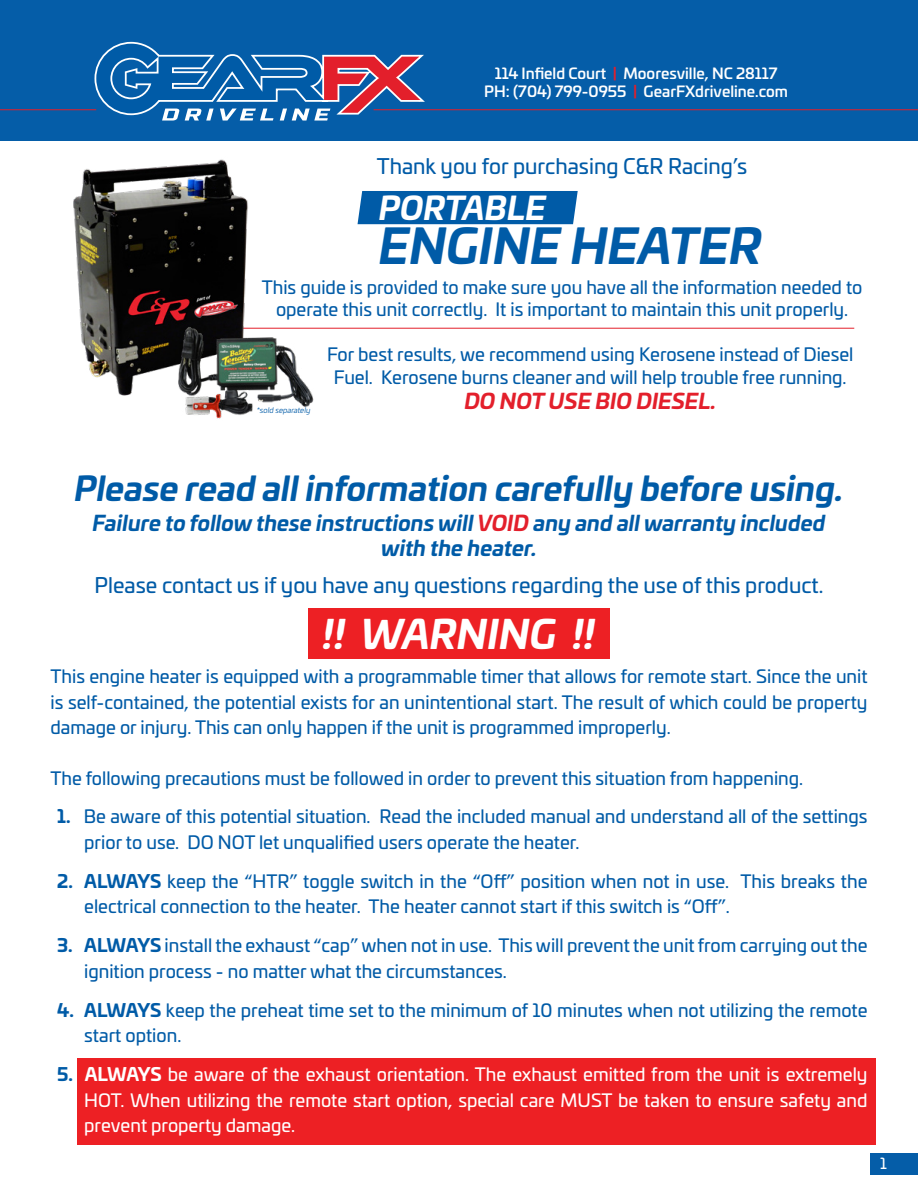
<style>
.page{position:relative;width:918px;height:1188px;background:#fff}
.page>*{position:absolute;margin:0;border:0;box-sizing:border-box;transform-origin:0 0}
.t1{font:italic 700 47.4px "Univia Pro";color:#005ba7}
.t2{font:italic 700 39px "Univia Pro";color:#fff}
.t3{font:italic 700 33px "Univia Pro";color:#005ba7}
.t4{font:italic 700 31.65px "Univia Pro";color:#fff}
.t5{font:21px "Univia Pro";color:#005ba7}
.t6{font:italic 700 21px/25.5px "Univia Pro";color:#005ba7;text-align:center}
.t7{font:italic 700 21px "Univia Pro";color:#e31f2b}
.t8{font:18px/25.5px "Univia Pro";color:#005ba7}
.t9{font:18px/25.5px "Univia Pro";color:#fff;text-align:justify}
.t10{font:500 15px/18px "Univia Pro";color:#fff;text-align:center}
.t11{font:15px "Univia Pro";color:#fff}
.t12{font:italic 7.65px "Univia Pro";color:#005ba7}
.s1{color:#e31f2b}
.s2{font-weight:700}
.s3{font-weight:700;color:#005ba7}
</style>
<div class="page">
<div style="left:870px;top:1153px;width:48px;height:21px;background:#055da8"></div>
<div style="left:308px;top:608px;width:302px;height:50px;background:#ed2024"></div>
<div style="left:78px;top:1059px;width:798px;height:86px;background:#ed2024"></div>
<div style="left:0;top:0;width:918px;height:141px;background:#055da8"></div>
<hr style="left:374px;top:109px;width:544px;height:1px;background:#e31f2b">
<hr style="left:0;top:109px;width:96px;height:1px;background:#e31f2b">
<svg style="left:93px;top:41px;width:336px;height:80px"></svg>
<hr style="left:211px;top:328px;width:643px;height:1px;background:#e31f2b">
<div style="left:358px;top:191px;width:220px;height:33px;background:#005ba7"></div>
<img style="left:73px;top:159px;width:175px;height:237px">
<img style="left:164px;top:308px;width:163px;height:111px">
<p class="t10" style="left:484px;top:63px;width:305px">114 Infield Court <span class="s1">|</span> Mooresville, NC 28117<br>PH: (704) 799-0955 <span class="s1">|</span> GearFXdriveline.com</p>
<p class="t5" style="left:377px;top:151px;width:372px">Thank you for purchasing C&amp;R Racing’s</p>
<h3 class="t4" style="left:379px;top:183px;width:169px">PORTABLE</h3>
<h1 class="t1" style="left:379px;top:209px;width:385px">ENGINE HEATER</h1>
<p class="t8" style="left:262px;top:275px;width:602px;line-height:22.5px;text-align:center">This guide is provided to make sure you have all the information needed to operate this unit correctly. It is important to maintain this unit properly.</p>
<p class="t8" style="left:327px;top:342px;width:528px;line-height:22.5px;text-align:center">For best results, we recommend using Kerosene instead of Diesel<br>Fuel. Kerosene burns cleaner and will help trouble free running.</p>
<p class="t7" style="left:464px;top:385px;width:253px">DO NOT USE BIO DIESEL.</p>
<p class="t12" style="left:257px;top:404px;width:55px">*sold separately</p>
<h3 class="t3" style="left:75px;top:463px;width:770px">Please read all information carefully before using.</h3>
<p class="t6" style="left:93px;top:509px;width:734px">Failure to follow these instructions will <span class="s1">VOID</span> any and all warranty included with the heater.</p>
<p class="t5" style="left:95px;top:570px;width:730px">Please contact us if you have any questions regarding the use of this product.</p>
<h2 class="t2" style="left:323px;top:603px;width:274px">!! WARNING !!</h2>
<p class="t8" style="left:50px;top:663px;width:819px;text-align:justify">This engine heater is equipped with a programmable timer that allows for remote start. Since the unit is self-contained, the potential exists for an unintentional start. The result of which could be property damage or injury. This can only happen if the unit is programmed improperly.</p>
<p class="t8" style="left:50px;top:765px;width:754px">The following precautions must be followed in order to prevent this situation from happening.</p>
<p class="t8" style="left:84px;top:803px;width:785px;text-indent:-27px"><span class="s2">1.</span> Be aware of this potential situation. Read the included manual and understand all of the settings prior to use. DO NOT let unqualified users operate the heater.</p>
<p class="t8" style="left:84px;top:867px;width:785px;text-indent:-27px"><span class="s2">2. ALWAYS</span> keep the “HTR” toggle switch in the “Off” position when not in use. This breaks the electrical connection to the heater. The heater cannot start if this switch is “Off”.</p>
<p class="t8" style="left:84px;top:932px;width:785px;text-indent:-27px"><span class="s2">3. ALWAYS</span> install the exhaust “cap” when not in use. This will prevent the unit from carrying out the ignition process - no matter what the circumstances.</p>
<p class="t8" style="left:84px;top:996px;width:785px;text-indent:-27px"><span class="s2">4. ALWAYS</span> keep the preheat time set to the minimum of 10 minutes when not utilizing the remote start option.</p>
<p class="t9" style="left:84px;top:1061px;width:785px;text-indent:-27px"><span class="s3">5.</span> <span class="s2">ALWAYS</span> be aware of the exhaust orientation. The exhaust emitted from the unit is extremely HOT. When utilizing the remote start option, special care MUST be taken to ensure safety and prevent property damage.</p>
<p class="t11" style="left:880px;top:1152px;width:8px">1</p>
</div>
